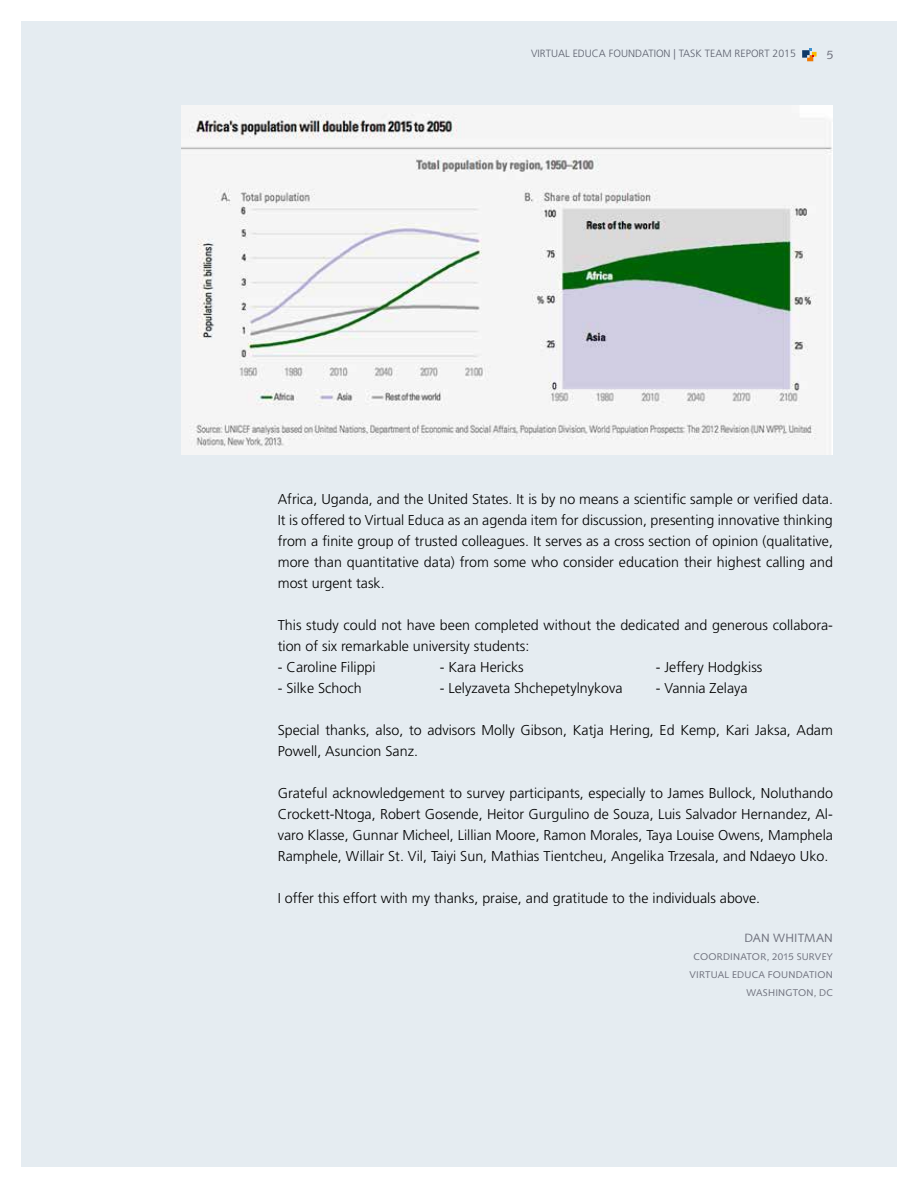
<style>
.page{position:relative;width:918px;height:1188px;background:#fff}
.page>*{position:absolute;margin:0;border:0;box-sizing:border-box;transform-origin:0 0}
.t1{font:300 14.25px/21px "Frutiger LT Std";color:#000;text-align:justify}
.t2{font:12px "Syntax LT Std";letter-spacing:.015em;color:#6f717d}
.t3{font:300 10.5px "Frutiger LT Std";color:#5b5f6c}
.t4{font:9.75px/18px "Syntax LT Std";letter-spacing:.02em;color:#6f717d;text-align:right}
</style>
<div class="page">
<div style="left:21px;top:21px;width:876px;height:1146px;background:#e5ecf1"></div>
<svg style="left:802px;top:48px;width:15px;height:13px"></svg>
<img style="left:181px;top:105px;width:652px;height:350px">
<p class="t3" style="left:531px;top:48px;width:266px">Virtual Educa Foundation | Task Team Re port 2015</p>
<p class="t2" style="left:827px;top:47px;width:8px">5</p>
<p class="t1" style="left:278px;top:489px;width:557px">Africa, Uganda, and the U nited States. It is by no means a scientific sample or verified data.<br>It is offered to Virtual Educa as an agenda item for discussion, presenting innovative thinking from a finite group of trusted colleagues. It serves as a cross section of opinion (qualitative, more than quantitative data) from some who consider education their highest calling and most urgent task.</p>
<p class="t1" style="left:278px;top:615px;width:557px">This study could not have been completed without the dedicated and generous collabora&shy;tion of six remarkable university students:</p>
<p class="t1" style="left:278px;top:657px;width:99px">- Caroline Filippi</p>
<p class="t1" style="left:440px;top:657px;width:85px">- Kara Hericks</p>
<p class="t1" style="left:656px;top:657px;width:108px">- Jeffery Hodgkiss</p>
<p class="t1" style="left:278px;top:678px;width:85px">- Silke Schoch</p>
<p class="t1" style="left:440px;top:678px;width:184px">- Lelyzaveta Shchepetylnykova</p>
<p class="t1" style="left:656px;top:678px;width:93px">- Vannia Zelaya</p>
<p class="t1" style="left:278px;top:720px;width:557px">Special thanks, also, to advisors Molly Gibson, Katja Hering, Ed Kemp, Kari Jaksa, Adam<br>Powell, Asuncion Sanz.</p>
<p class="t1" style="left:278px;top:783px;width:557px">Grateful acknowledgement to survey participants, especially to James Bullock, Noluthando C rockett-Ntoga, Robert Gosende, Heitor Gurgulino de Souza, Luis Salvador Hernandez, Al&shy;varo Klasse, Gunnar M icheel, Lillian Moore, Ramon Morales, Taya Louise Owens, Mamphela Ramphele, Willair St. Vil, Taiyi Sun, Mathias Tientcheu, Angelika Trzesala, and Ndaeyo U ko.</p>
<p class="t1" style="left:278px;top:888px;width:484px">I offer this effort with my thanks, praise, and gratitude to the individuals above.</p>
<p class="t2" style="left:744px;top:931px;width:90px">DAN WHITMAN</p>
<p class="t4" style="left:689px;top:948px;width:145px">COORDINATOR, 2015 SURVEY<br>VIRTUAL EDUCA FOUNDATION<br>WASHINGTON, DC</p>
</div>
